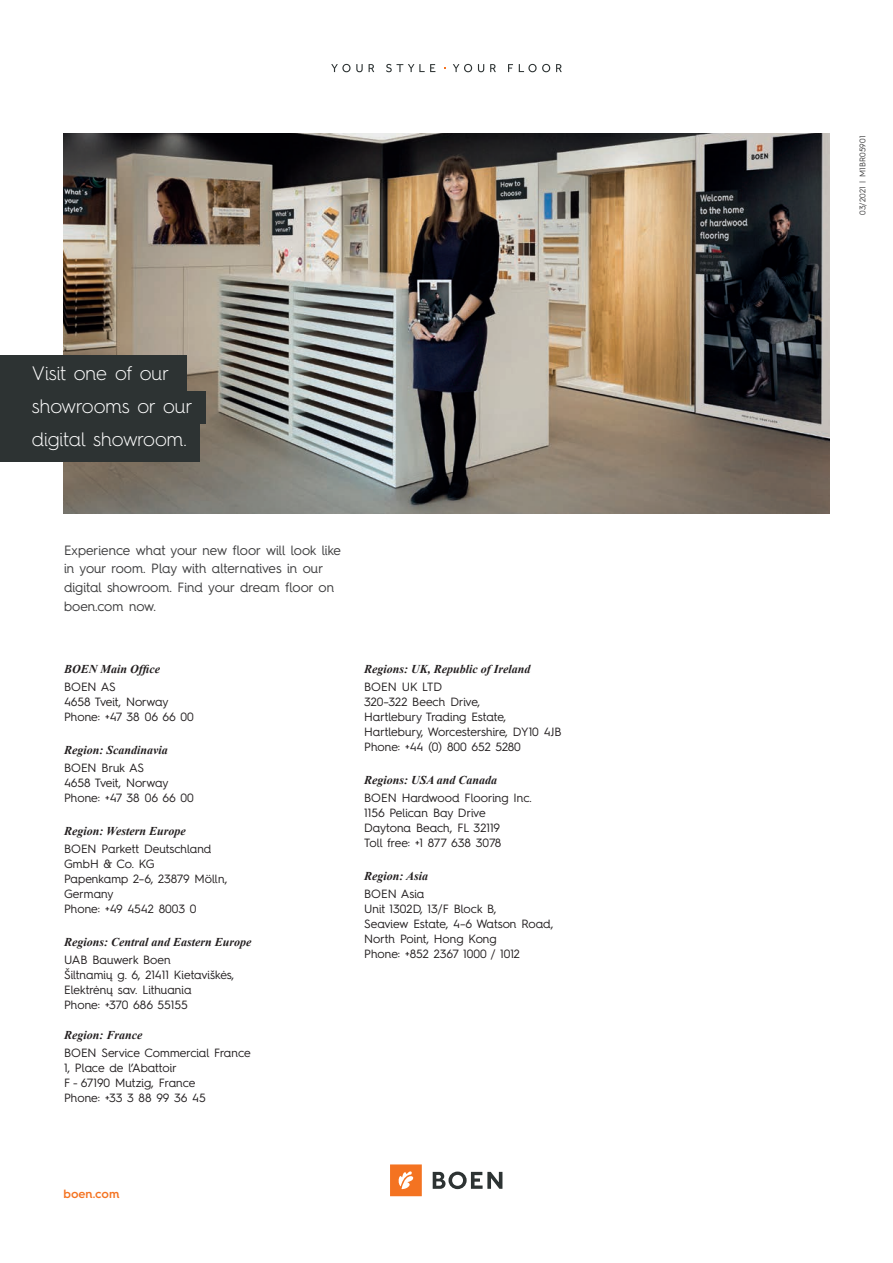
<style>
.page{position:relative;width:893px;height:1263px;background:#fff}
.page>*{position:absolute;margin:0;border:0;box-sizing:border-box;transform-origin:0 0}
.Grunnleggende_avsnit{font:300 19.5px "Hurme Geometric Sans 4";color:#fff}
.Brødtekst_Engelsk{font:13.5px/18.8px "Hurme Geometric Sans 4";color:#3e3e3f}
.Grunnleggende_avsnit-2{font:12px/15px "Hurme Geometric Sans 4";color:#231f20}
.Grunnleggende_avsnit-3{font:italic 700 12px "Times New Roman";color:#231f20}
.Grunnleggende_avsnit-4{font:600 12px "Hurme Geometric Sans 4";color:#f47321}
.Brødtekst{font:8.25px "Hurme Geometric Sans 4";letter-spacing:.025em;color:#3e3e3f}
</style>
<div class="page">
<div style="left:390px;top:1164px;width:32px;height:32px;background:#f47321"></div>
<svg style="left:398px;top:1171px;width:15px;height:18px"></svg>
<svg style="left:433px;top:1171px;width:69px;height:18px"></svg>
<img style="left:64px;top:134px;width:765px;height:379px">
<svg style="left:331px;top:64px;width:32px;height:8px"></svg>
<svg style="left:369px;top:64px;width:5px;height:8px"></svg>
<svg style="left:386px;top:64px;width:49px;height:8px"></svg>
<svg style="left:453px;top:64px;width:19px;height:8px"></svg>
<svg style="left:478px;top:64px;width:6px;height:8px"></svg>
<svg style="left:490px;top:64px;width:6px;height:8px"></svg>
<svg style="left:508px;top:64px;width:5px;height:8px"></svg>
<svg style="left:519px;top:64px;width:31px;height:8px"></svg>
<svg style="left:556px;top:64px;width:6px;height:8px"></svg>
<div style="left:0;top:355px;width:187px;height:40px;background:#2d3333"></div>
<div style="left:0;top:391px;width:205px;height:33px;background:#2d3333"></div>
<div style="left:0;top:421px;width:200px;height:40px;background:#2d3333"></div>
<p class="Grunnleggende_avsnit" style="left:32px;top:360px;width:139px">Visit one of our</p>
<p class="Grunnleggende_avsnit" style="left:32px;top:393px;width:162px">showrooms or our</p>
<p class="Grunnleggende_avsnit" style="left:32px;top:426px;width:156px">digital showroom.</p>
<p class="Brødtekst_Engelsk" style="left:64px;top:540px;width:278px">Experience what your new floor will look like in your room. Play with alternatives in our digital showroom. Find your dream floor on boen.com now.</p>
<p class="Grunnleggende_avsnit-3" style="left:64px;top:661px;width:97px">BOEN Main Office</p>
<p class="Grunnleggende_avsnit-2" style="left:64px;top:679px;width:106px">BOEN AS<br>4658 Tveit, Norway</p>
<p class="Grunnleggende_avsnit-2" style="left:64px;top:709px;width:131px">Phone: +47 38 06 66 00</p>
<p class="Grunnleggende_avsnit-3" style="left:64px;top:742px;width:105px">Region: Scandinavia</p>
<p class="Grunnleggende_avsnit-2" style="left:64px;top:760px;width:81px">BOEN Bruk AS</p>
<p class="Grunnleggende_avsnit-2" style="left:64px;top:775px;width:106px">4658 Tveit, Norway</p>
<p class="Grunnleggende_avsnit-2" style="left:64px;top:790px;width:131px">Phone: +47 38 06 66 00</p>
<p class="Grunnleggende_avsnit-3" style="left:64px;top:823px;width:123px">Region: Western Europe</p>
<p class="Grunnleggende_avsnit-2" style="left:64px;top:841px;width:149px">BOEN Parkett Deutschland</p>
<p class="Grunnleggende_avsnit-2" style="left:64px;top:856px;width:92px">GmbH &amp; Co. KG</p>
<p class="Grunnleggende_avsnit-2" style="left:64px;top:871px;width:165px">Papenkamp 2–6, 23879 Mölln,</p>
<p class="Grunnleggende_avsnit-2" style="left:64px;top:886px;width:51px">Germany</p>
<p class="Grunnleggende_avsnit-2" style="left:64px;top:901px;width:134px">Phone: +49 4542 8003 0</p>
<p class="Grunnleggende_avsnit-3" style="left:64px;top:934px;width:189px">Regions: Central and Eastern Europe</p>
<p class="Grunnleggende_avsnit-2" style="left:64px;top:952px;width:108px">UAB Bauwerk Boen</p>
<p class="Grunnleggende_avsnit-2" style="left:64px;top:967px;width:172px">Šiltnamių g. 6, 21411 Kietaviškės,</p>
<p class="Grunnleggende_avsnit-2" style="left:64px;top:982px;width:129px">Elektrėnų sav. Lithuania</p>
<p class="Grunnleggende_avsnit-2" style="left:64px;top:997px;width:125px">Phone: +370 686 55155</p>
<p class="Grunnleggende_avsnit-3" style="left:64px;top:1027px;width:80px">Region: France</p>
<p class="Grunnleggende_avsnit-2" style="left:64px;top:1045px;width:188px">BOEN Service Commercial France</p>
<p class="Grunnleggende_avsnit-2" style="left:64px;top:1060px;width:114px">1, Place de l’Abattoir</p>
<p class="Grunnleggende_avsnit-2" style="left:64px;top:1075px;width:133px">F - 67190 Mutzig, France</p>
<p class="Grunnleggende_avsnit-2" style="left:64px;top:1090px;width:143px">Phone: +33 3 88 99 36 45</p>
<p class="Grunnleggende_avsnit-3" style="left:364px;top:661px;width:168px">Regions: UK, Republic of Ireland</p>
<p class="Grunnleggende_avsnit-2" style="left:364px;top:679px;width:79px">BOEN UK LTD</p>
<p class="Grunnleggende_avsnit-2" style="left:364px;top:694px;width:118px">320–322 Beech Drive,</p>
<p class="Grunnleggende_avsnit-2" style="left:364px;top:709px;width:144px">Hartlebury Trading Estate,</p>
<p class="Grunnleggende_avsnit-2" style="left:364px;top:724px;width:199px">Hartlebury, Worcestershire, DY10 4JB</p>
<p class="Grunnleggende_avsnit-2" style="left:364px;top:739px;width:158px">Phone: +44 (0) 800 652 5280</p>
<p class="Grunnleggende_avsnit-3" style="left:364px;top:772px;width:135px">Regions: USA and Canada</p>
<p class="Grunnleggende_avsnit-2" style="left:364px;top:790px;width:169px">BOEN Hardwood Flooring Inc.</p>
<p class="Grunnleggende_avsnit-2" style="left:364px;top:805px;width:123px">1156 Pelican Bay Drive</p>
<p class="Grunnleggende_avsnit-2" style="left:364px;top:820px;width:138px">Daytona Beach, FL 32119</p>
<p class="Grunnleggende_avsnit-2" style="left:364px;top:835px;width:139px">Toll free: +1 877 638 3078</p>
<p class="Grunnleggende_avsnit-3" style="left:364px;top:868px;width:65px">Region: Asia</p>
<p class="Grunnleggende_avsnit-2" style="left:364px;top:886px;width:62px">BOEN Asia</p>
<p class="Grunnleggende_avsnit-2" style="left:364px;top:901px;width:134px">Unit 1302D, 13/F Block B,</p>
<p class="Grunnleggende_avsnit-2" style="left:364px;top:916px;width:191px">Seaview Estate, 4–6 Watson Road,</p>
<p class="Grunnleggende_avsnit-2" style="left:364px;top:931px;width:134px">North Point, Hong Kong</p>
<p class="Grunnleggende_avsnit-2" style="left:364px;top:946px;width:157px">Phone: +852 2367 1000 / 1012</p>
<p class="Grunnleggende_avsnit-4" style="left:63px;top:1185px;width:58px">boen.com</p>
<p class="Brødtekst" style="left:857px;top:215px;width:81px;rotate:-90deg">03/2021 | M1BR05901</p>
</div>
